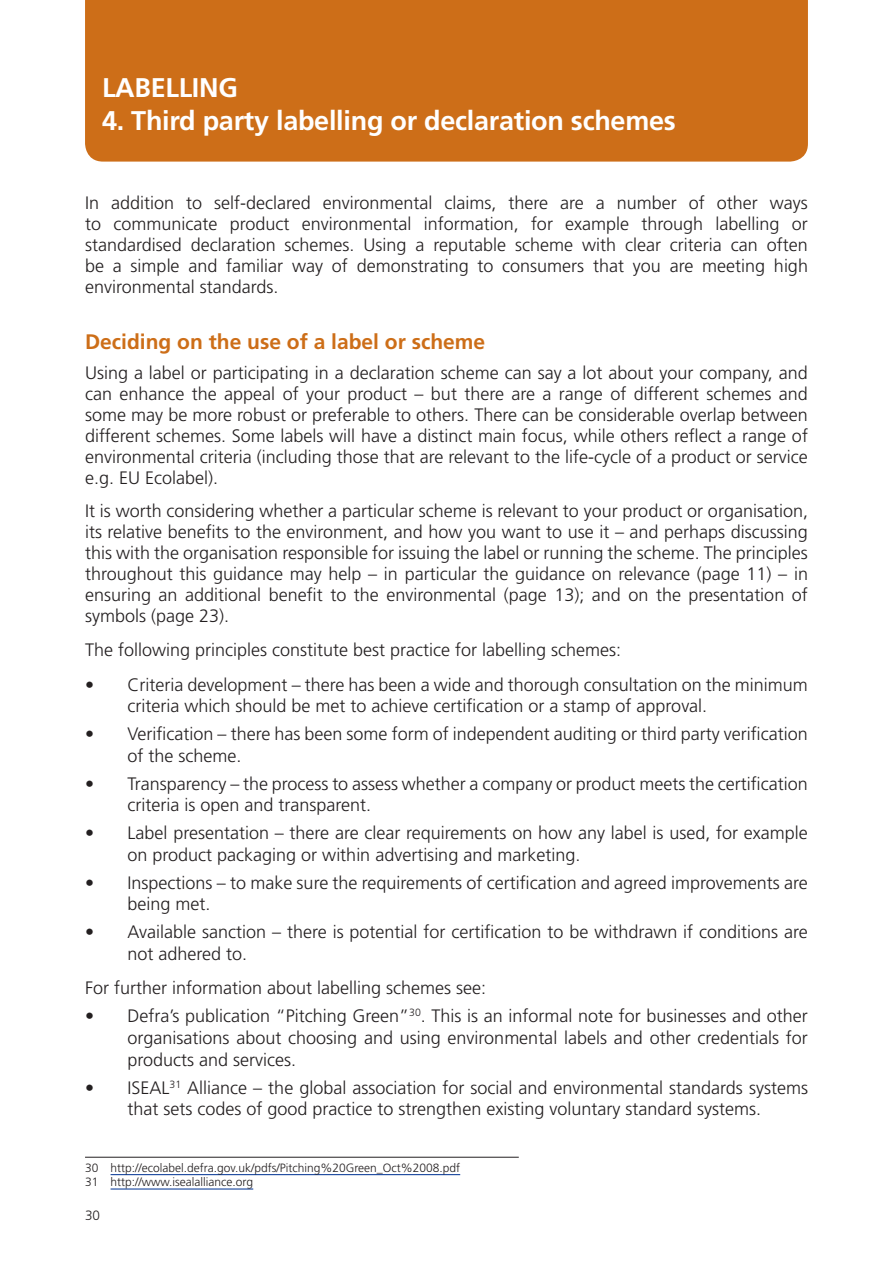
<style>
.page{position:relative;width:893px;height:1263px;background:#fff}
.page>*{position:absolute;margin:0;border:0;box-sizing:border-box;transform-origin:0 0}
.t1{font:700 27px "Frutiger LT";letter-spacing:-.01em;color:#fff}
.t2{font:700 21px "Frutiger LT";color:#cd6e18}
.t3{font:300 18px/21px "Frutiger LT";color:#231f20}
.t4{font:300 13.5px "Frutiger LT";color:#231f20}
.t5{font:300 12px/14.4px "Frutiger LT";color:#231f20}
</style>
<div class="page">
<hr style="left:85px;top:1157px;width:434px;height:1px;background:#231f20">
<hr style="left:111px;top:1174px;width:349px;height:1px;background:#18469d">
<hr style="left:111px;top:1188px;width:142px;height:1px;background:#18469d">
<div style="left:85px;top:0;width:723px;height:162px;background:#cd6e18"></div>
<p class="t1" style="left:102px;top:71px;width:137px">LABELLING</p>
<p class="t1" style="left:102px;top:104px;width:575px">4. Third party labelling or declaration schemes</p>
<p class="t3" style="left:85px;top:193px;width:724px;text-align:justify">In addition to self-declared environmental claims, there are a number of other ways to communicate product environmental information, for example through labelling or standardised declaration schemes. Using a reputable scheme with clear criteria can often be a simple and familiar way of demonstrating to consumers that you are meeting high environmental standards.</p>
<p class="t2" style="left:85px;top:329px;width:402px">Deciding on the use of a label or scheme</p>
<p class="t3" style="left:85px;top:362px;width:724px;text-align:justify">Using a label or participating in a declaration scheme can say a lot about your company, and can enhance the appeal of your product – but there are a range of different schemes and some may be more robust or preferable to others. There can be considerable overlap between different schemes. Some labels will have a distinct main focus, while others reflect a range of environmental criteria (including those that are relevant to the life-cycle of a product or service e.g. EU Ecolabel).</p>
<p class="t3" style="left:85px;top:501px;width:724px;text-align:justify">It is worth considering whether a particular scheme is relevant to your product or organisation, its relative benefits to the environment, and how you want to use it – and perhaps discussing this with the organisation responsible for issuing the label or running the scheme. The principles throughout this guidance may help – in particular the guidance on relevance (page 11) – in ensuring an additional benefit to the environmental (page 13); and on the presentation of symbols (page 23).</p>
<p class="t3" style="left:85px;top:640px;width:538px">The following principles constitute best practice for labelling schemes:</p>
<p class="t3" style="left:128px;top:674px;width:682px;line-height:21.6px;text-indent:-43px">• Criteria development – there has been a wide and thorough consultation on the minimum criteria which should be met to achieve certification or a stamp of approval.</p>
<p class="t3" style="left:128px;top:723px;width:682px;line-height:21.6px;text-indent:-43px">• Verification – there has been some form of independent auditing or third party verification of the scheme.</p>
<p class="t3" style="left:128px;top:773px;width:682px;line-height:21.6px;text-indent:-43px">• Transparency – the process to assess whether a company or product meets the certification criteria is open and transparent.</p>
<p class="t3" style="left:128px;top:822px;width:682px;line-height:21.6px;text-indent:-43px">• Label presentation – there are clear requirements on how any label is used, for example on product packaging or within advertising and marketing.</p>
<p class="t3" style="left:128px;top:872px;width:682px;line-height:21.6px;text-indent:-43px">• Inspections – to make sure the requirements of certification and agreed improvements are being met.</p>
<p class="t3" style="left:128px;top:922px;width:682px;line-height:21.6px;text-indent:-43px">• Available sanction – there is potential for certification to be withdrawn if conditions are not adhered to.</p>
<p class="t3" style="left:85px;top:978px;width:403px">For further information about labelling schemes see:</p>
<p class="t3" style="left:128px;top:1005px;width:682px;line-height:21.6px;text-align:justify;text-indent:-43px">• Defra’s publication “Pitching Green”<sup>30</sup>. This is an informal note for businesses and other organisations about choosing and using environmental labels and other credentials for products and services.</p>
<p class="t3" style="left:85px;top:1077px;width:724px;line-height:21.6px;text-align:center">• ISEAL<sup>31</sup> Alliance – the global association for social and environmental standards systems that sets codes of good practice to strengthen existing voluntary standard systems.</p>
<p class="t5" style="left:85px;top:1160px;width:377px">30 http://ecolabel.defra.gov.uk/pdfs/Pitching%20Green_Oct%2008.pdf<br>31 http://www.isealalliance.org</p>
<p class="t4" style="left:85px;top:1208px;width:17px">30</p>
</div>
